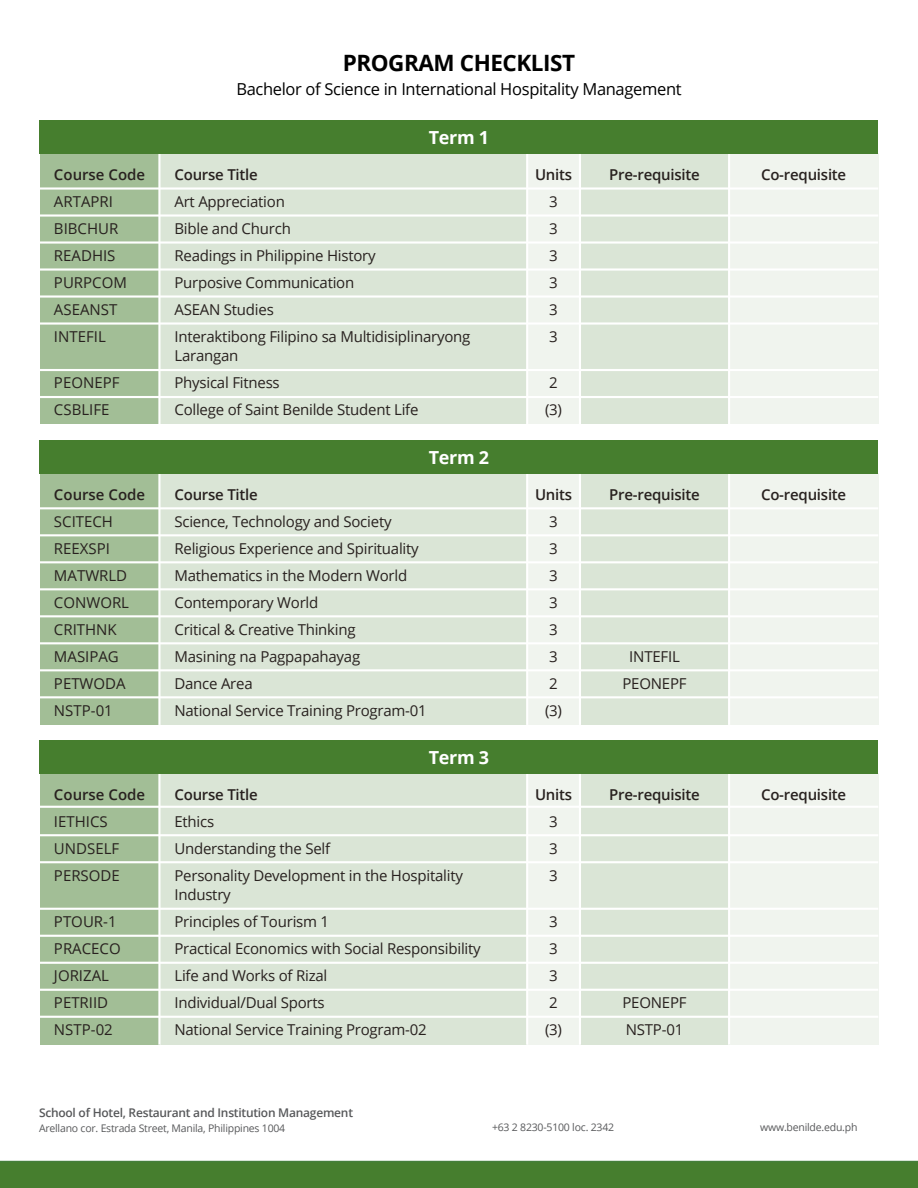
<style>
.page{position:relative;width:918px;height:1188px;background:#fff}
.page>*{position:absolute;margin:0;border:0;box-sizing:border-box;transform-origin:0 0}
.t1{font:700 22.5px "Open Sans";letter-spacing:-.02em;color:#000}
.t2{font:700 18px "Open Sans";letter-spacing:-.015em;color:#fff}
.t3{font:16.5px "Open Sans";letter-spacing:-.02em;color:#000}
.t4{font:15px/27px "Open Sans";letter-spacing:-.015em;color:#28211f}
.t5{font:600 15px "Open Sans";letter-spacing:-.015em;color:#28211f}
.t6{font:600 12px "Open Sans";letter-spacing:-.02em;color:#58595b}
.t7{font:10.5px "Open Sans";letter-spacing:-.02em;color:#58595b}
</style>
<div class="page">
<div style="left:0;top:1161px;width:918px;height:27px;background:#467e2e"></div>
<div style="left:159px;top:154px;width:368px;height:270px;background:#dae5d6"></div>
<div style="left:159px;top:473px;width:368px;height:252px;background:#dae5d6"></div>
<div style="left:159px;top:773px;width:368px;height:272px;background:#dae5d6"></div>
<div style="left:527px;top:154px;width:53px;height:270px;background:#f0f4ee"></div>
<div style="left:527px;top:473px;width:53px;height:252px;background:#f0f4ee"></div>
<div style="left:527px;top:773px;width:53px;height:272px;background:#f0f4ee"></div>
<div style="left:580px;top:154px;width:149px;height:270px;background:#dae5d6"></div>
<div style="left:580px;top:473px;width:149px;height:252px;background:#dae5d6"></div>
<div style="left:580px;top:773px;width:149px;height:272px;background:#dae5d6"></div>
<div style="left:729px;top:154px;width:149px;height:270px;background:#f0f4ee"></div>
<div style="left:729px;top:473px;width:149px;height:252px;background:#f0f4ee"></div>
<div style="left:729px;top:773px;width:149px;height:272px;background:#f0f4ee"></div>
<div style="left:40px;top:154px;width:119px;height:270px;background:#a2be96"></div>
<div style="left:40px;top:473px;width:119px;height:252px;background:#a2be96"></div>
<div style="left:40px;top:773px;width:119px;height:272px;background:#a2be96"></div>
<hr style="left:158px;top:121px;width:3px;height:304px;background:#fff">
<hr style="left:158px;top:440px;width:3px;height:285px;background:#fff">
<hr style="left:158px;top:740px;width:3px;height:305px;background:#fff">
<hr style="left:526px;top:120px;width:2px;height:304px;background:#fff">
<hr style="left:526px;top:440px;width:2px;height:285px;background:#fff">
<hr style="left:526px;top:740px;width:2px;height:305px;background:#fff">
<hr style="left:579px;top:120px;width:2px;height:304px;background:#fff">
<hr style="left:579px;top:440px;width:2px;height:285px;background:#fff">
<hr style="left:579px;top:740px;width:2px;height:305px;background:#fff">
<hr style="left:728px;top:120px;width:2px;height:304px;background:#fff">
<hr style="left:728px;top:440px;width:2px;height:285px;background:#fff">
<hr style="left:728px;top:740px;width:2px;height:305px;background:#fff">
<div style="left:40px;top:120px;width:838px;height:34px;background:#467e2e"></div>
<div style="left:40px;top:440px;width:838px;height:33px;background:#467e2e"></div>
<div style="left:40px;top:740px;width:838px;height:33px;background:#467e2e"></div>
<hr style="left:40px;top:187px;width:838px;height:3px;background:#fff">
<hr style="left:40px;top:507px;width:838px;height:2px;background:#fff">
<hr style="left:40px;top:806px;width:838px;height:2px;background:#fff">
<hr style="left:40px;top:295px;width:838px;height:3px;background:#fff">
<hr style="left:40px;top:615px;width:838px;height:2px;background:#fff">
<hr style="left:40px;top:908px;width:838px;height:2px;background:#fff">
<hr style="left:40px;top:241px;width:838px;height:3px;background:#fff">
<hr style="left:40px;top:561px;width:838px;height:2px;background:#fff">
<hr style="left:40px;top:861px;width:838px;height:2px;background:#fff">
<hr style="left:40px;top:369px;width:838px;height:2px;background:#fff">
<hr style="left:40px;top:669px;width:838px;height:2px;background:#fff">
<hr style="left:40px;top:962px;width:838px;height:2px;background:#fff">
<hr style="left:40px;top:214px;width:838px;height:3px;background:#fff">
<hr style="left:40px;top:534px;width:838px;height:2px;background:#fff">
<hr style="left:40px;top:834px;width:838px;height:2px;background:#fff">
<hr style="left:40px;top:322px;width:838px;height:3px;background:#fff">
<hr style="left:40px;top:642px;width:838px;height:2px;background:#fff">
<hr style="left:40px;top:935px;width:838px;height:2px;background:#fff">
<hr style="left:40px;top:268px;width:838px;height:3px;background:#fff">
<hr style="left:40px;top:588px;width:838px;height:2px;background:#fff">
<hr style="left:40px;top:396px;width:838px;height:2px;background:#fff">
<hr style="left:40px;top:696px;width:838px;height:2px;background:#fff">
<hr style="left:40px;top:989px;width:838px;height:2px;background:#fff">
<hr style="left:40px;top:1016px;width:838px;height:2px;background:#fff">
<h1 class="t1" style="left:343px;top:47px;width:234px">PROGRAM CHECKLIST</h1>
<p class="t3" style="left:236px;top:78px;width:447px">Bachelor of Science in International Hospitality Management</p>
<p class="t5" style="left:54px;top:164px;width:93px">Course Code</p>
<p class="t4" style="left:54px;top:188px;width:74px">ARTAPRI<br>BIBCHUR<br>READHIS<br>PURPCOM<br>ASEANST<br>INTEFIL</p>
<p class="t4" style="left:54px;top:369px;width:67px">PEONEPF<br>CSBLIFE</p>
<p class="t5" style="left:54px;top:484px;width:93px">Course Code</p>
<p class="t4" style="left:54px;top:507px;width:77px">SCITECH<br>REEXSPI<br>MATWRLD<br>CONWORL<br>CRITHNK<br>MASIPAG<br>PETWODA<br>NSTP-01</p>
<p class="t5" style="left:54px;top:784px;width:93px">Course Code</p>
<p class="t4" style="left:54px;top:807px;width:67px">IETHICS<br>UNDSELF<br>PERSODE</p>
<p class="t4" style="left:54px;top:908px;width:68px">PTOUR-1<br>PRACECO<br>JORIZAL<br>PETRIID<br>NSTP-02</p>
<p class="t2" style="left:429px;top:125px;width:62px">Term 1</p>
<p class="t5" style="left:174px;top:164px;width:85px">Course Title</p>
<p class="t4" style="left:174px;top:188px;width:297px">Art Appreciation<br>Bible and Church<br>Readings in Philippine History<br>Purposive Communication<br>ASEAN Studies<br>Interaktibong Filipino sa Multidisiplinaryong</p>
<p class="t4" style="left:174px;top:342px;width:246px">Larangan<br>Physical Fitness<br>College of Saint Benilde Student Life</p>
<p class="t2" style="left:429px;top:444px;width:62px">Term 2</p>
<p class="t5" style="left:174px;top:484px;width:85px">Course Title</p>
<p class="t4" style="left:174px;top:507px;width:254px">Science, Technology and Society<br>Religious Experience and Spirituality<br>Mathematics in the Modern World<br>Contemporary World<br>Critical &amp; Creative Thinking<br>Masining na Pagpapahayag<br>Dance Area<br>National Service Training Program-01</p>
<p class="t2" style="left:429px;top:744px;width:62px">Term 3</p>
<p class="t5" style="left:174px;top:784px;width:85px">Course Title</p>
<p class="t4" style="left:174px;top:807px;width:290px">Ethics<br>Understanding the Self<br>Personality Development in the Hospitality</p>
<p class="t4" style="left:174px;top:881px;width:308px">Industry<br>Principles of Tourism 1<br>Practical Economics with Social Responsibility<br>Life and Works of Rizal<br>Individual/Dual Sports<br>National Service Training Program-02</p>
<p class="t5" style="left:535px;top:164px;width:39px">Units</p>
<p class="t4" style="left:549px;top:188px;width:10px;text-align:justify">3<br>3<br>3<br>3<br>3<br>3</p>
<p class="t4" style="left:545px;top:369px;width:19px">2 (3)</p>
<p class="t5" style="left:535px;top:484px;width:39px">Units</p>
<p class="t4" style="left:545px;top:507px;width:19px">3<br>3<br>3<br>3<br>3<br>3<br>2 (3)</p>
<p class="t5" style="left:535px;top:784px;width:39px">Units</p>
<p class="t4" style="left:549px;top:807px;width:10px;text-align:justify">3<br>3<br>3</p>
<p class="t4" style="left:545px;top:908px;width:19px">3<br>3<br>3<br>2 (3)</p>
<p class="t5" style="left:609px;top:164px;width:92px">Pre-requisite</p>
<p class="t5" style="left:609px;top:484px;width:92px">Pre-requisite</p>
<p class="t4" style="left:622px;top:642px;width:66px;text-align:center">INTEFIL<br>PEONEPF</p>
<p class="t5" style="left:609px;top:784px;width:92px">Pre-requisite</p>
<p class="t4" style="left:622px;top:989px;width:66px">PEONEPF<br>NSTP-01</p>
<p class="t5" style="left:761px;top:164px;width:87px">Co-requisite</p>
<p class="t5" style="left:761px;top:484px;width:87px">Co-requisite</p>
<p class="t5" style="left:761px;top:784px;width:87px">Co-requisite</p>
<p class="t6" style="left:39px;top:1104px;width:316px">School of Hotel, Restaurant and Institution Management</p>
<p class="t7" style="left:39px;top:1121px;width:248px">Arellano cor. Estrada Street, Manila, Philippines 1004</p>
<p class="t7" style="left:492px;top:1120px;width:124px">+63 2 8230-5100 loc. 2342</p>
<p class="t7" style="left:760px;top:1120px;width:99px">www.benilde.edu.ph</p>
</div>
